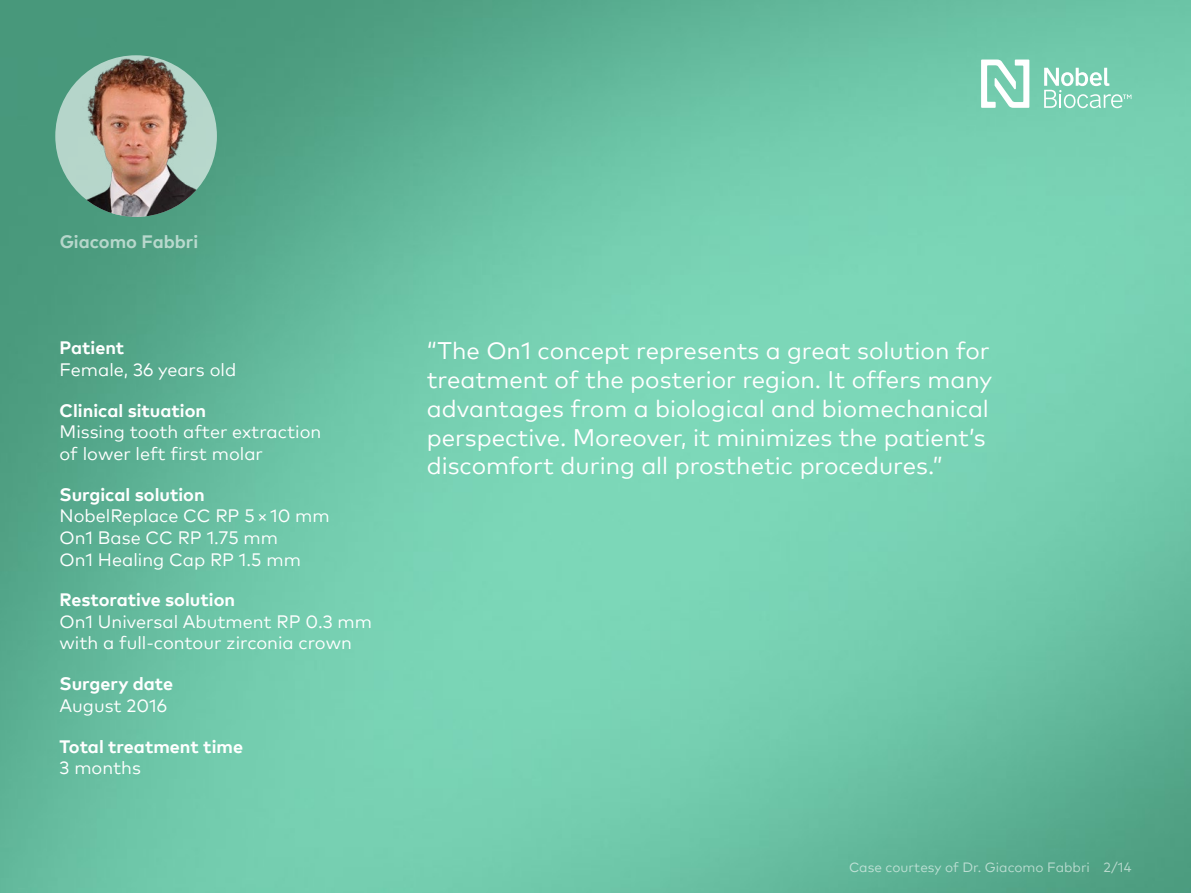
<style>
.page{position:relative;width:1191px;height:893px;background:#fff}
.page>*{position:absolute;margin:0;border:0;box-sizing:border-box;transform-origin:0 0}
.t1{font:24px/28.8px "Mark Pro";color:#fff}
.t2{font:18px/21.6px "Mark Pro";color:#fff}
.t3{font:700 18px "Mark Pro";color:#fff}
.t4{font:13.5px "Mark Pro";color:#fff}
</style>
<div class="page">
<img style="left:0;top:0;width:1191px;height:893px">
<svg style="left:1044px;top:68px;width:87px;height:40px"></svg>
<svg style="left:981px;top:60px;width:48px;height:48px"></svg>
<img style="left:55px;top:55px;width:162px;height:162px;border-radius:81px">
<p class="t3" style="left:60px;top:228px;width:140px">Giacomo Fabbri</p>
<p class="t3" style="left:60px;top:334px;width:66px">Patient</p>
<p class="t2" style="left:60px;top:357px;width:178px">Female, 36 years old</p>
<p class="t3" style="left:60px;top:397px;width:148px">Clinical situation</p>
<p class="t2" style="left:60px;top:420px;width:263px">Missing tooth after extraction of lower left first molar</p>
<p class="t3" style="left:60px;top:481px;width:147px">Surgical solution</p>
<p class="t2" style="left:60px;top:504px;width:272px">NobelReplace CC RP 5×10 mm<br>On1 Base CC RP 1.75 mm<br>On1 Healing Cap RP 1.5 mm</p>
<p class="t3" style="left:60px;top:586px;width:177px">Restorative solution</p>
<p class="t2" style="left:60px;top:609px;width:314px">On1 Universal Abutment RP 0.3 mm with a full-contour zirconia crown</p>
<p class="t3" style="left:60px;top:670px;width:115px">Surgery date</p>
<p class="t2" style="left:60px;top:693px;width:109px">August 2016</p>
<p class="t3" style="left:60px;top:732px;width:185px">Total treatment time</p>
<p class="t2" style="left:60px;top:755px;width:83px">3 months</p>
<p class="t1" style="left:427px;top:334px;width:567px">“The On1 concept represents a great solution for treatment of the posterior region. It offers many advantages from a biological and biomechanical perspective. Moreover, it minimizes the patient’s discomfort during all prosthetic procedures.”</p>
<p class="t4" style="left:849px;top:857px;width:284px">Case courtesy of Dr. Giacomo Fabbri 2/14</p>
</div>
